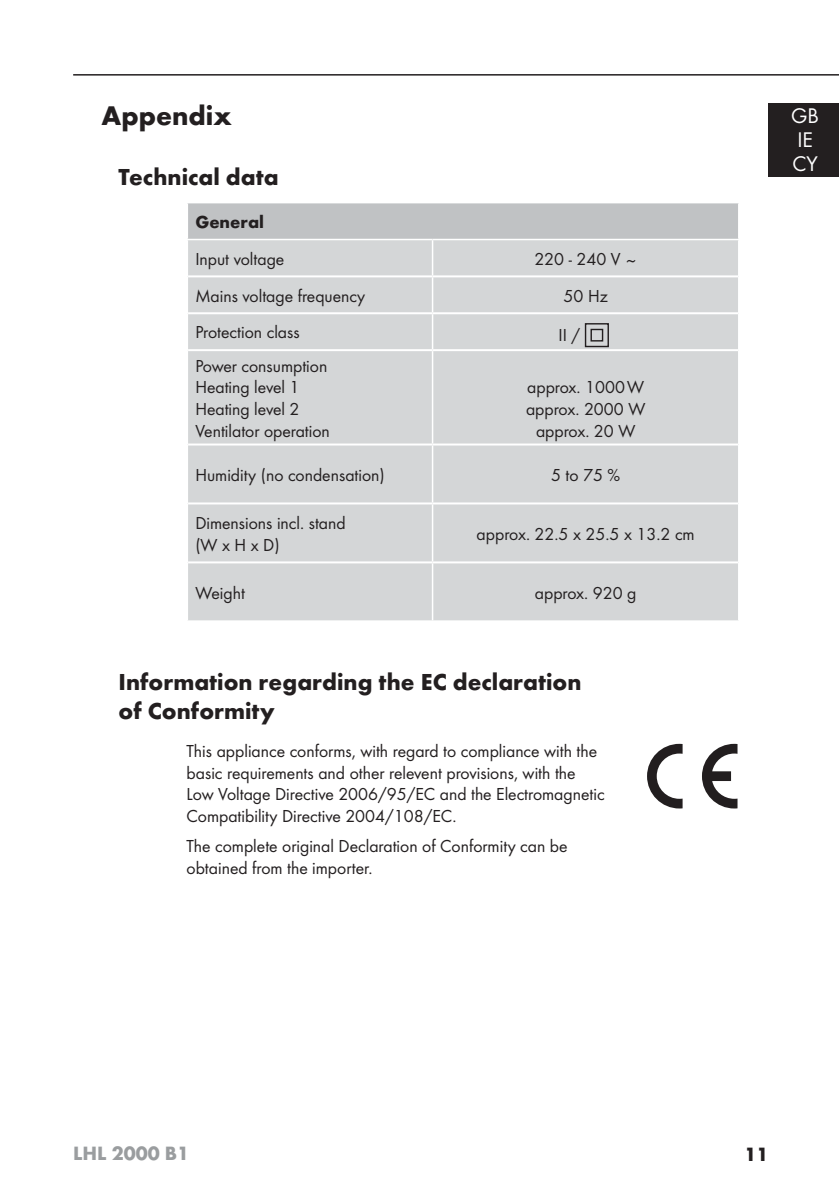
<style>
.page{position:relative;width:839px;height:1192px;background:#fff}
.page>*{position:absolute;margin:0;border:0;box-sizing:border-box;transform-origin:0 0}
.t1{font:700 28px "Futura";color:#231f20}
.t2{font:700 24px/28.8px "Futura";color:#231f20}
.t3{font:22px/24px "Futura Boo";color:#fff}
.t4{font:700 20px "Futura";color:#9a9d9f}
.t5{font:700 20px "Futura";color:#231f20}
.t6{font:18px/21.6px "Futura Boo";color:#231f20}
.t7{font:700 18px "Futura";color:#231f20}
</style>
<div class="page">
<hr style="left:73px;top:74px;width:766px;height:2px;background:#231f20">
<div style="left:768px;top:103px;width:71px;height:74px;background:#231f20"></div>
<div style="left:187px;top:202px;width:552px;height:37px;background:#c0c2c4"></div>
<div style="left:188px;top:240px;width:550px;height:380px;background:#d4d6d7"></div>
<hr style="left:738px;top:203px;width:1px;height:36px;background:#fff">
<hr style="left:187px;top:203px;width:1px;height:36px;background:#fff">
<hr style="left:187px;top:202px;width:552px;height:1px;background:#fff">
<hr style="left:432px;top:240px;width:1px;height:35px;background:#fff">
<hr style="left:188px;top:275px;width:244px;height:2px;background:#fff">
<hr style="left:432px;top:277px;width:1px;height:35px;background:#fff">
<hr style="left:432px;top:275px;width:306px;height:2px;background:#fff">
<hr style="left:188px;top:312px;width:244px;height:2px;background:#fff">
<hr style="left:188px;top:349px;width:244px;height:2px;background:#fff">
<hr style="left:432px;top:314px;width:1px;height:35px;background:#fff">
<hr style="left:432px;top:351px;width:1px;height:92px;background:#fff">
<hr style="left:432px;top:312px;width:306px;height:2px;background:#fff">
<hr style="left:432px;top:349px;width:306px;height:2px;background:#fff">
<hr style="left:188px;top:443px;width:244px;height:2px;background:#fff">
<hr style="left:432px;top:445px;width:1px;height:57px;background:#fff">
<hr style="left:432px;top:443px;width:306px;height:2px;background:#fff">
<hr style="left:188px;top:502px;width:244px;height:2px;background:#fff">
<hr style="left:432px;top:504px;width:1px;height:57px;background:#fff">
<hr style="left:432px;top:502px;width:306px;height:2px;background:#fff">
<hr style="left:188px;top:561px;width:244px;height:2px;background:#fff">
<hr style="left:432px;top:563px;width:1px;height:57px;background:#fff">
<hr style="left:432px;top:561px;width:306px;height:2px;background:#fff">
<svg style="left:584px;top:322px;width:25px;height:26px"></svg>
<svg style="left:647px;top:743px;width:35px;height:65px"></svg>
<svg style="left:702px;top:743px;width:35px;height:65px"></svg>
<h1 class="t1" style="left:101px;top:105px;width:132px">Appendix</h1>
<h2 class="t2" style="left:119px;top:165px;width:162px">Technical data</h2>
<p class="t7" style="left:195px;top:215px;width:70px">General</p>
<p class="t6" style="left:195px;top:249px;width:91px">Input voltage</p>
<p class="t6" style="left:534px;top:249px;width:104px">220 - 240 V ~</p>
<p class="t6" style="left:195px;top:286px;width:171px">Mains voltage frequency</p>
<p class="t6" style="left:563px;top:286px;width:46px">50 Hz</p>
<p class="t6" style="left:195px;top:322px;width:106px">Protection class</p>
<p class="t6" style="left:558px;top:324px;width:23px">II /</p>
<p class="t6" style="left:195px;top:356px;width:136px">Power consumption<br>Heating level 1<br>Heating level 2<br>Ventilator operation</p>
<p class="t6" style="left:526px;top:377px;width:121px;text-align:center">approx. 1000 W approx. 2000 W approx. 20 W</p>
<p class="t6" style="left:195px;top:465px;width:191px">Humidity (no condensation)</p>
<p class="t6" style="left:551px;top:465px;width:71px">5 to 75 %</p>
<p class="t6" style="left:195px;top:513px;width:152px">Dimensions incl. stand (W x H x D)</p>
<p class="t6" style="left:477px;top:523px;width:220px">approx. 22.5 x 25.5 x 13.2 cm</p>
<p class="t6" style="left:195px;top:582px;width:51px">Weight</p>
<p class="t6" style="left:535px;top:582px;width:103px">approx. 920 g</p>
<h2 class="t2" style="left:119px;top:669px;width:464px">Information regarding the EC declaration of Conformity</h2>
<p class="t6" style="left:187px;top:741px;width:419px">This appliance conforms, with regard to compliance with the basic requirements and other relevent provisions, with the Low Voltage Directive 2006/95/EC and the Electromagnetic Compatibility Directive 2004/108/EC.</p>
<p class="t6" style="left:187px;top:836px;width:382px">The complete original Declaration of Conformity can be obtained from the importer.</p>
<p class="t3" style="left:791px;top:105px;width:29px">GB<br>IE<br>CY</p>
<p class="t4" style="left:73px;top:1144px;width:117px">LHL 2000 B1</p>
<p class="t5" style="left:744px;top:1145px;width:25px">11</p>
</div>
